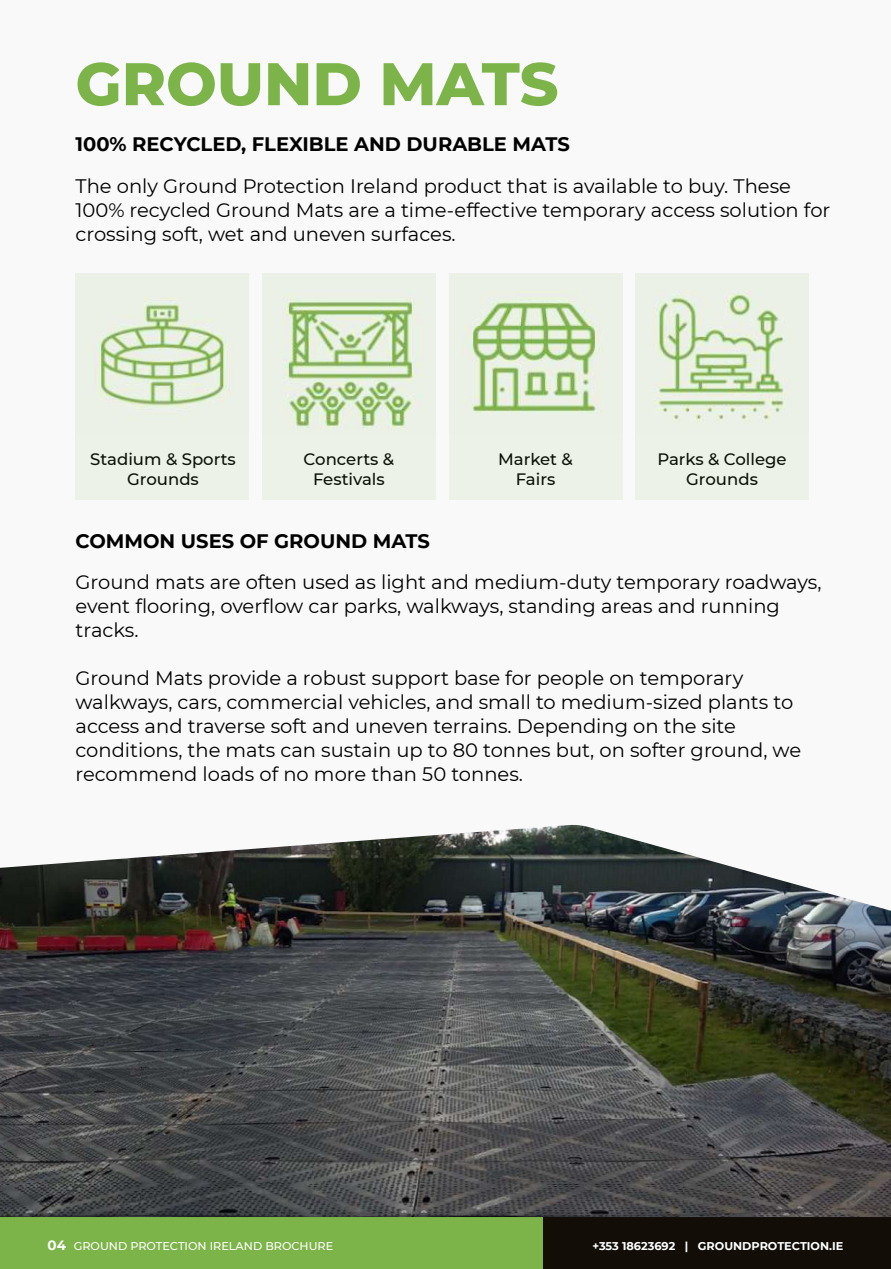
<style>
.page{position:relative;width:891px;height:1269px;background:#f9f9f9}
.page>*{position:absolute;margin:0;border:0;box-sizing:border-box;transform-origin:0 0}
.t1{font:800 60px "Montserrat";color:#7db44a}
.t2{font:19.5px/24px "Montserrat";color:#000}
.t3{font:700 19.5px "Montserrat";color:#000}
.t4{font:500 16.5px/19.5px "Montserrat";color:#000;text-align:center}
.t5{font:500 11.25px "Montserrat";color:#fff}
.t6{font:700 11.25px "Montserrat";color:#fff}
.s1{font-weight:700;font-size:13.5px}
</style>
<div class="page">
<div style="left:0;top:1217px;width:550px;height:52px;background:#7db44a"></div>
<div style="left:543px;top:1217px;width:348px;height:52px;background:#120d07"></div>
<img style="left:0;top:825px;width:891px;height:392px">
<svg style="left:76px;top:273px;width:173px;height:226px;background:#e2ecd9"></svg>
<svg style="left:262px;top:273px;width:174px;height:226px;background:#dbe8cf"></svg>
<svg style="left:449px;top:273px;width:173px;height:226px;background:#dde9d2"></svg>
<svg style="left:635px;top:273px;width:174px;height:226px;background:#e1ebd8"></svg>
<h1 class="t1" style="left:75px;top:40px;width:485px">GROUND MATS</h1>
<p class="t3" style="left:75px;top:130px;width:496px">100% RECYCLED, FLEXIBLE AND DURABLE MATS</p>
<p class="t2" style="left:75px;top:174px;width:756px">The only Ground Protection Ireland product that is available to buy. These<br>100% recycled Ground Mats are a time-effective temporary access solution for crossing soft, wet and uneven surfaces.</p>
<p class="t4" style="left:90px;top:449px;width:147px">Stadium &amp; Sports<br>Grounds</p>
<p class="t4" style="left:304px;top:449px;width:92px">Concerts &amp;<br>Festivals</p>
<p class="t4" style="left:498px;top:449px;width:76px">Market &amp;<br>Fairs</p>
<p class="t4" style="left:657px;top:449px;width:131px">Parks &amp; College<br>Grounds</p>
<p class="t3" style="left:75px;top:527px;width:356px">COMMON USES OF GROUND MATS</p>
<p class="t2" style="left:75px;top:569px;width:748px">Ground mats are often used as light and medium-duty temporary roadways, event flooring, overflow car parks, walkways, standing areas and running tracks.</p>
<p class="t2" style="left:75px;top:665px;width:727px">Ground Mats provide a robust support base for people on temporary walkways, cars, commercial vehicles, and small to medium-sized plants to access and traverse soft and uneven terrains. Depending on the site conditions, the mats can sustain up to 80 tonnes but, on softer ground, we recommend loads of no more than 50 tonnes.</p>
<p class="t5" style="left:48px;top:1238px;width:287px"><span class="s1">04</span> GROUND PROTECTION IRELAND BROCHURE</p>
<p class="t6" style="left:593px;top:1238px;width:252px">+353 18623692 | GROUNDPROTECTION.IE</p>
</div>
